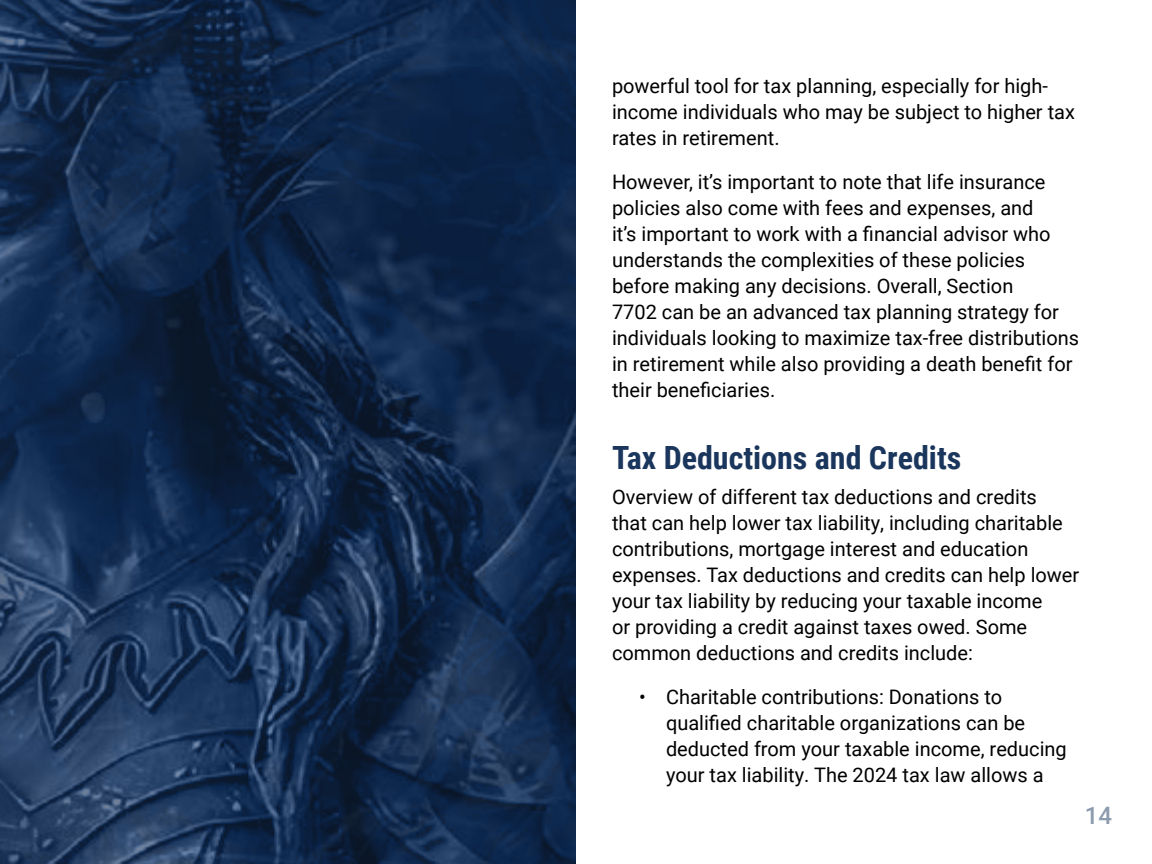
<style>
.page{position:relative;width:1152px;height:864px;background:#fff}
.page>*{position:absolute;margin:0;border:0;box-sizing:border-box;transform-origin:0 0}
.t1{font:700 32px "Roboto Condensed";color:#1b365d}
.t2{font:500 24px "Roboto";color:#8d9bae}
.t3{font:20px/26px "Roboto";color:#000}
</style>
<div class="page">
<img style="left:0;top:0;width:576px;height:864px">
<p class="t3" style="left:612px;top:72px;width:465px">powerful tool for tax planning, especially for high&shy;income individuals who may be subject to higher tax rates in retirement.</p>
<p class="t3" style="left:612px;top:168px;width:469px">However, it’s important to note that life insurance policies also come with fees and expenses, and<br>it’s important to work with a financial advisor who understands the complexities of these policies before making any decisions. Overall, Section<br>7702 can be an advanced tax planning strategy for individuals looking to maximize tax-free distributions in retirement while also providing a death benefit for their beneficiaries.</p>
<h1 class="t1" style="left:612px;top:435px;width:351px">Tax Deductions and Credits</h1>
<p class="t3" style="left:612px;top:483px;width:469px">Overview of different tax deductions and credits<br>that can help lower tax liability, including charitable contributions, mortgage interest and education expenses. Tax deductions and credits can help lower your tax liability by reducing your taxable income<br>or providing a credit against taxes owed. Some common deductions and credits include:</p>
<p class="t3" style="left:666px;top:683px;width:402px;text-indent:-27px">• Charitable contributions: Donations to qualified charitable organizations can be deducted from your taxable income, reducing your tax liability. The 2024 tax law allows a</p>
<p class="t2" style="left:1085px;top:799px;width:29px">14</p>
</div>
